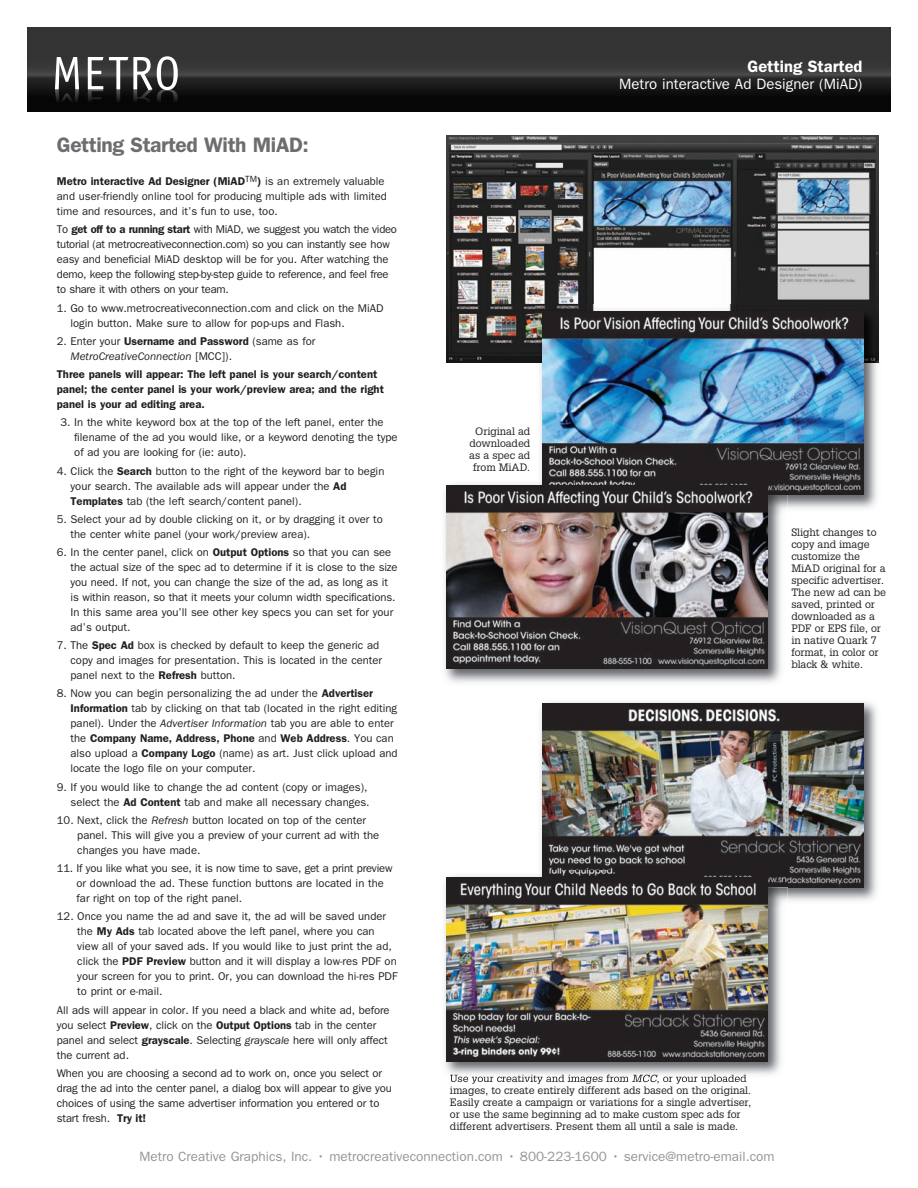
<style>
.page{position:relative;width:918px;height:1188px;background:#fff}
.page>*{position:absolute;margin:0;border:0;box-sizing:border-box;transform-origin:0 0}
.t1{font:600 21px "ITC Franklin Gothic Std";letter-spacing:-.02em;color:#6c6d70}
.t2{font:600 16.5px "ITC Franklin Gothic Std";color:#fff}
.t3{font:15px "ITC Franklin Gothic Std";color:#fff}
.t4{font:13.5px "ITC Franklin Gothic Std";color:#939598}
.t5{font:11.25px/15px "ITC Franklin Gothic Std";color:#231f20}
.t6{font:11.25px/15px "ITC Franklin Gothic Std";letter-spacing:-.025em;color:#231f20}
.t7{font:600 11.25px/15px "ITC Franklin Gothic Std";color:#231f20}
.t8{font:10.5px/12px "Glypha LT Std";letter-spacing:-.005em;color:#231f20}
.s1{font-weight:600}
.s2{font-style:italic}
</style>
<div class="page">
<svg style="left:27px;top:27px;width:864px;height:85px;background:#262626"></svg>
<svg style="left:55px;top:57px;width:24px;height:49px"></svg>
<svg style="left:88px;top:57px;width:15px;height:49px"></svg>
<svg style="left:109px;top:56px;width:69px;height:51px"></svg>
<img style="left:446px;top:135px;width:432px;height:228px">
<img style="left:535px;top:304px;width:344px;height:205px">
<img style="left:542px;top:311px;width:322px;height:184px">
<img style="left:444px;top:478px;width:343px;height:205px">
<img style="left:542px;top:478px;width:245px;height:18px">
<img style="left:446px;top:485px;width:322px;height:184px">
<img style="left:540px;top:701px;width:337px;height:200px">
<img style="left:542px;top:704px;width:322px;height:183px">
<img style="left:444px;top:871px;width:343px;height:210px">
<img style="left:450px;top:1075px;width:67px;height:6px">
<img style="left:632px;top:1075px;width:26px;height:6px">
<img style="left:662px;top:1075px;width:66px;height:6px">
<img style="left:542px;top:871px;width:245px;height:17px">
<img style="left:446px;top:878px;width:322px;height:183px">
<h1 class="t1" style="left:57px;top:138px;width:254px">Getting Started With MiAD:</h1>
<p class="t5" style="left:57px;top:175px;width:331px"><span class="s1">Metro interactive Ad Designer (MiAD</span><sup>TM</sup><span class="s1">)</span> is an extremely valuable and user-friendly online tool for producing multiple ads with limited time and resources, and it’s fun to use, too.</p>
<p class="t6" style="left:57px;top:223px;width:342px">To <span class="s1">get off to a running start</span> with MiAD, we suggest you watch the video tutorial (at metrocreativeconnection.com) so you can instantly see how easy and beneficial MiAD desktop will be for you. After watching the demo, keep the following step-by-step guide to reference, and feel free to share it with others on your team.</p>
<p class="t5" style="left:71px;top:301px;width:315px;text-indent:-14px">1. Go to www.metrocreativeconnection.com and click on the MiAD login button. Make sure to allow for pop-ups and Flash.</p>
<p class="t5" style="left:71px;top:334px;width:246px;text-indent:-14px">2. Enter your <span class="s1">Username and Password</span> (same as for<br><span class="s2">MetroCreativeConnection</span> [MCC]).</p>
<p class="t7" style="left:57px;top:368px;width:329px">Three panels will appear: The left panel is your search/content panel; the center panel is your work/preview area; and the right panel is your ad editing area.</p>
<p class="t5" style="left:74px;top:416px;width:325px;text-indent:-14px">3. In the white keyword box at the top of the left panel, enter the filename of the ad you would like, or a keyword denoting the type of ad you are looking for (ie: auto).</p>
<p class="t5" style="left:71px;top:464px;width:315px;text-indent:-14px">4. Click the <span class="s1">Search</span> button to the right of the keyword bar to begin your search. The available ads will appear under the <span class="s1">Ad<br>Templates</span> tab (the left search/content panel).</p>
<p class="t5" style="left:71px;top:512px;width:314px;text-indent:-14px">5. Select your ad by double clicking on it, or by dragging it over to the center white panel (your work/preview area).</p>
<p class="t5" style="left:71px;top:546px;width:329px;text-indent:-14px">6. In the center panel, click on <span class="s1">Output Options</span> so that you can see the actual size of the spec ad to determine if it is close to the size you need. If not, you can change the size of the ad, as long as it is within reason, so that it meets your column width specifications.<br>In this same area you’ll see other key specs you can set for your ad’s output.</p>
<p class="t5" style="left:71px;top:639px;width:313px;text-indent:-14px">7. The <span class="s1">Spec Ad</span> box is checked by default to keep the generic ad copy and images for presentation. This is located in the center panel next to the <span class="s1">Refresh</span> button.</p>
<p class="t5" style="left:71px;top:687px;width:329px;text-indent:-14px">8. Now you can begin personalizing the ad under the <span class="s1">Advertiser Information</span> tab by clicking on that tab (located in the right editing panel). Under the <span class="s2">Advertiser Information</span> tab you are able to enter the <span class="s1">Company Name, Address, Phone</span> and <span class="s1">Web Address</span>. You can also upload a <span class="s1">Company Logo</span> (name) as art. Just click upload and locate the logo file on your computer.</p>
<p class="t5" style="left:57px;top:780px;width:314px;text-align:right">9. If you would like to change the ad content (copy or images), select the <span class="s1">Ad Content</span> tab and make all necessary changes.</p>
<p class="t5" style="left:77px;top:813px;width:303px;text-indent:-20px">10. Next, click the <span class="s2">Refresh</span> button located on top of the center panel. This will give you a preview of your current ad with the changes you have made.</p>
<p class="t5" style="left:77px;top:862px;width:317px;text-indent:-20px">11. If you like what you see, it is now time to save, get a print preview or download the ad. These function buttons are located in the far right on top of the right panel.</p>
<p class="t5" style="left:77px;top:910px;width:322px;text-indent:-20px">12. Once you name the ad and save it, the ad will be saved under the <span class="s1">My Ads</span> tab located above the left panel, where you can view all of your saved ads. If you would like to just print the ad, click the <span class="s1">PDF Preview</span> button and it will display a low-res PDF on your screen for you to print. Or, you can download the hi-res PDF to print or e-mail.</p>
<p class="t5" style="left:57px;top:1003px;width:334px">All ads will appear in color. If you need a black and white ad, before you select <span class="s1">Preview</span>, click on the <span class="s1">Output Options</span> tab in the center panel and select <span class="s1">grayscale</span>. Selecting <span class="s2">grayscale</span> here will only affect the current ad.</p>
<p class="t5" style="left:57px;top:1066px;width:337px">When you are choosing a second ad to work on, once you select or drag the ad into the center panel, a dialog box will appear to give you choices of using the same advertiser information you entered or to start fresh. <span class="s1">Try it!</span></p>
<h2 class="t2" style="left:747px;top:61px;width:117px">Getting Started</h2>
<h3 class="t3" style="left:619px;top:78px;width:245px">Metro interactive Ad Designer (MiAD)</h3>
<p class="t8" style="left:469px;top:425px;width:62px;text-align:center">Original ad downloaded as a spec ad from MiAD.</p>
<p class="t8" style="left:791px;top:526px;width:96px">Slight changes to copy and image customize the<br>MiAD original for a specific advertiser.<br>The new ad can be saved, printed or downloaded as a<br>PDF or EPS file, or in native Quark 7 format, in color or black &amp; white.</p>
<p class="t8" style="left:450px;top:1073px;width:303px">Use your creativity and images from <span class="s2">MCC</span>, or your uploaded images, to create entirely different ads based on the original.<br>Easily create a campaign or variations for a single advertiser, or use the same beginning ad to make custom spec ads for different advertisers. Present them all until a sale is made.</p>
<p class="t4" style="left:139px;top:1152px;width:637px">Metro Creative Graphics, Inc. • metrocreativeconnection.com • 800-223-1600 • service@metro-email.com</p>
</div>
